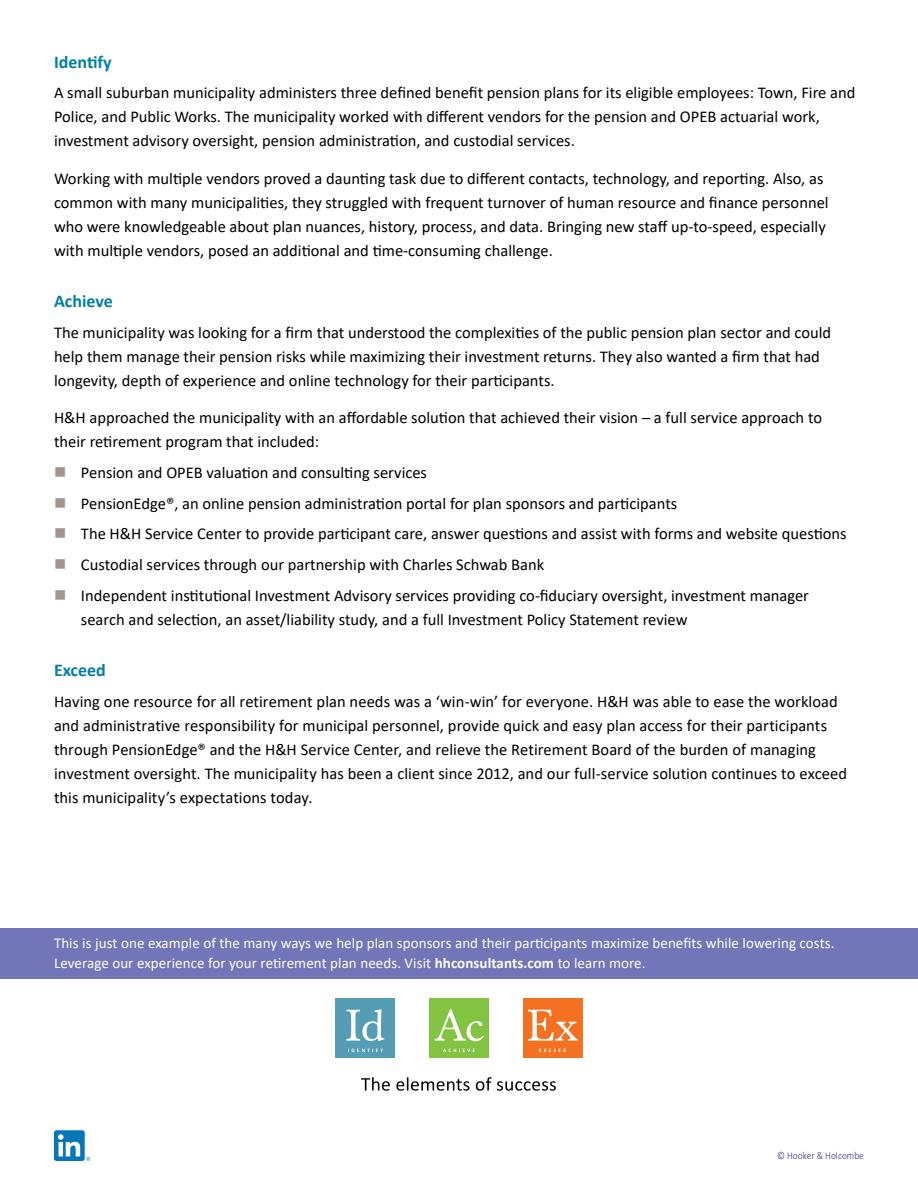
<style>
.page{position:relative;width:918px;height:1188px;background:#fff}
.page>*{position:absolute;margin:0;border:0;box-sizing:border-box;transform-origin:0 0}
.t1{font:700 18px "Calibri";color:#007fa4}
.t2{font:16.5px/24px "Calibri";color:#000}
.t3{font:15px/19.5px "Calibri";letter-spacing:.005em;color:#fff}
.t4{font:300 10.5px "Calibri";color:#422c88;scale:.9 1}
.s1{color:#a39691}
.s2{font-weight:700}
</style>
<div class="page">
<div style="left:0;top:928px;width:918px;height:50px;background:#7275b7"></div>
<div style="left:521px;top:996px;width:63px;height:64px;background:linear-gradient(to right,#fff,#fff)"></div>
<div style="left:523px;top:998px;width:59px;height:60px;background:#f37121"></div>
<svg style="left:528px;top:1010px;width:50px;height:31px"></svg>
<svg style="left:539px;top:1049px;width:27px;height:3px"></svg>
<div style="left:334px;top:996px;width:63px;height:64px;background:linear-gradient(to right,#fff,#fff)"></div>
<div style="left:336px;top:998px;width:59px;height:60px;background:#559cb5"></div>
<svg style="left:346px;top:1009px;width:38px;height:32px"></svg>
<svg style="left:348px;top:1049px;width:35px;height:3px"></svg>
<div style="left:429px;top:998px;width:60px;height:60px;background:#82c341"></div>
<svg style="left:435px;top:1009px;width:49px;height:32px"></svg>
<svg style="left:443px;top:1049px;width:32px;height:3px"></svg>
<svg style="left:361px;top:1077px;width:29px;height:14px"></svg>
<svg style="left:396px;top:1077px;width:73px;height:14px"></svg>
<svg style="left:476px;top:1077px;width:80px;height:14px"></svg>
<svg style="left:54px;top:1130px;width:36px;height:31px"></svg>
<p class="t1" style="left:54px;top:49px;width:59px">Identify</p>
<p class="t2" style="left:54px;top:80px;width:803px">A small suburban municipality administers three defined benefit pension plans for its eligible employees: Town, Fire and<br>Police, and Public Works. The municipality worked with different vendors for the pension and OPEB actuarial work, investment advisory oversight, pension administration, and custodial services.</p>
<p class="t2" style="left:54px;top:166px;width:776px">Working with multiple vendors proved a daunting task due to different contacts, technology, and reporting. Also, as common with many municipalities, they struggled with frequent turnover of human resource and finance personnel who were knowledgeable about plan nuances, history, process, and data. Bringing new staff up-to-speed, especially with multiple vendors, posed an additional and time-consuming challenge.</p>
<p class="t1" style="left:54px;top:288px;width:60px">Achieve</p>
<p class="t2" style="left:54px;top:320px;width:779px">The municipality was looking for a firm that understood the complexities of the public pension plan sector and could help them manage their pension risks while maximizing their investment returns. They also wanted a firm that had longevity, depth of experience and online technology for their participants.</p>
<p class="t2" style="left:54px;top:405px;width:770px">H&amp;H approached the municipality with an affordable solution that achieved their vision – a full service approach to their retirement program that included:</p>
<p class="t2" style="left:54px;top:460px;width:375px"><span class="s1">■</span> Pension and OPEB valuation and consulting services</p>
<p class="t2" style="left:54px;top:491px;width:625px"><span class="s1">■</span> PensionEdge®, an online pension administration portal for plan sponsors and participants</p>
<p class="t2" style="left:54px;top:521px;width:794px"><span class="s1">■</span> The H&amp;H Service Center to provide participant care, answer questions and assist with forms and website questions</p>
<p class="t2" style="left:54px;top:552px;width:492px"><span class="s1">■</span> Custodial services through our partnership with Charles Schwab Bank</p>
<p class="t2" style="left:81px;top:583px;width:730px;text-indent:-27px"><span class="s1">■</span> Independent institutional Investment Advisory services providing co-fiduciary oversight, investment manager search and selection, an asset/liability study, and a full Investment Policy Statement review</p>
<p class="t1" style="left:54px;top:657px;width:53px">Exceed</p>
<p class="t2" style="left:54px;top:689px;width:795px">Having one resource for all retirement plan needs was a ‘win-win’ for everyone. H&amp;H was able to ease the workload and administrative responsibility for municipal personnel, provide quick and easy plan access for their participants through PensionEdge® and the H&amp;H Service Center, and relieve the Retirement Board of the burden of managing investment oversight. The municipality has been a client since 2012, and our full-service solution continues to exceed this municipality’s expectations today.</p>
<p class="t3" style="left:54px;top:933px;width:782px">This is just one example of the many ways we help plan sponsors and their participants maximize benefits while lowering costs.<br>Leverage our experience for your retirement plan needs. Visit <span class="s2">hhconsultants.com</span> to learn more.</p>
<p class="t4" style="left:777px;top:1149px;width:98px">© Hooker &amp; Holcombe</p>
</div>
